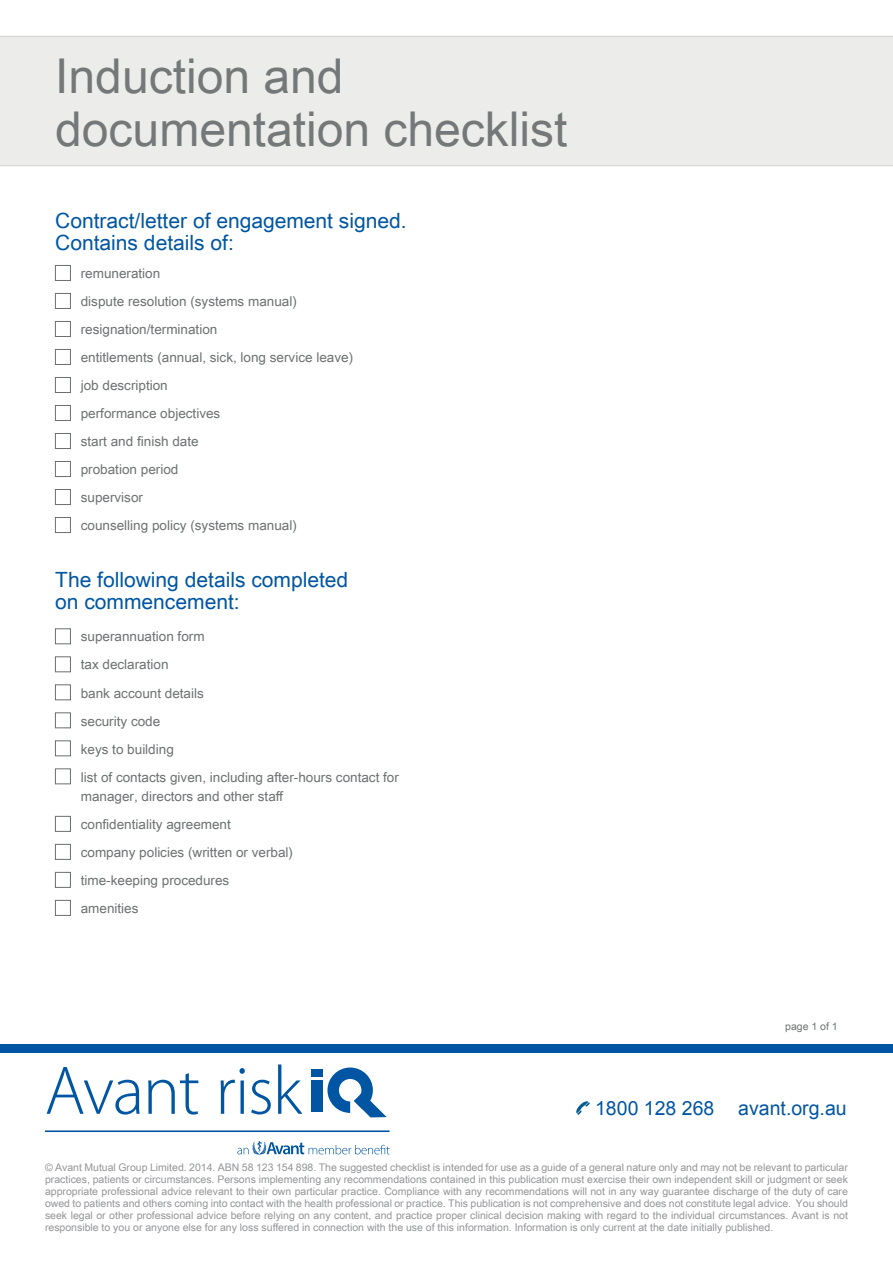
<style>
.page{position:relative;width:893px;height:1263px;background:#fff}
.page>*{position:absolute;margin:0;border:0;box-sizing:border-box;transform-origin:0 0}
.t1{font:48px/52.5px "Arial Unicode MS";color:#757879}
.t2{font:21px/22.5px "Arial Unicode MS";color:#0056a2}
.t3{font:19.5px "Arial";color:#0056a2}
.t4{font:13.5px/28px "Arial Unicode MS";color:#6d7172}
.t5{font:10.5px/12px "Arial Unicode MS";color:#939598;text-align:justify}
.t6{font:10.5px "Arial Unicode MS";color:#6d7172}
</style>
<div class="page">
<svg style="left:576px;top:1101px;width:14px;height:14px"></svg>
<div style="left:55px;top:265px;width:16px;height:16px;border:1px solid #6d6e71"></div>
<div style="left:55px;top:293px;width:16px;height:16px;border:1px solid #6d6e71"></div>
<div style="left:55px;top:321px;width:16px;height:16px;border:1px solid #6d6e71"></div>
<div style="left:55px;top:349px;width:16px;height:16px;border:1px solid #6d6e71"></div>
<div style="left:55px;top:377px;width:16px;height:16px;border:1px solid #6d6e71"></div>
<div style="left:55px;top:405px;width:16px;height:16px;border:1px solid #6d6e71"></div>
<div style="left:55px;top:433px;width:16px;height:16px;border:1px solid #6d6e71"></div>
<div style="left:55px;top:461px;width:16px;height:16px;border:1px solid #6d6e71"></div>
<div style="left:55px;top:489px;width:16px;height:16px;border:1px solid #6d6e71"></div>
<div style="left:55px;top:517px;width:16px;height:16px;border:1px solid #6d6e71"></div>
<div style="left:55px;top:629px;width:16px;height:15px;border:1px solid #6d6e71"></div>
<div style="left:55px;top:657px;width:16px;height:15px;border:1px solid #6d6e71"></div>
<div style="left:55px;top:685px;width:16px;height:15px;border:1px solid #6d6e71"></div>
<div style="left:55px;top:713px;width:16px;height:15px;border:1px solid #6d6e71"></div>
<div style="left:55px;top:741px;width:16px;height:15px;border:1px solid #6d6e71"></div>
<div style="left:55px;top:769px;width:16px;height:15px;border:1px solid #6d6e71"></div>
<div style="left:55px;top:816px;width:16px;height:15px;border:1px solid #6d6e71"></div>
<div style="left:55px;top:844px;width:16px;height:15px;border:1px solid #6d6e71"></div>
<div style="left:55px;top:872px;width:16px;height:15px;border:1px solid #6d6e71"></div>
<div style="left:55px;top:900px;width:16px;height:15px;border:1px solid #6d6e71"></div>
<div style="left:0;top:36px;width:893px;height:130px;background:#ecedeb"></div>
<hr style="left:0;top:165px;width:893px;height:1px;background:#d1d3d4">
<hr style="left:0;top:36px;width:893px;height:1px;background:#d1d3d4">
<div style="left:0;top:1044px;width:893px;height:8px;background:#0056a2"></div>
<hr style="left:45px;top:1130px;width:345px;height:2px;background:#0056a2">
<svg style="left:237px;top:1141px;width:153px;height:13px"></svg>
<svg style="left:47px;top:1067px;width:93px;height:47px"></svg>
<svg style="left:148px;top:1073px;width:50px;height:41px"></svg>
<svg style="left:221px;top:1068px;width:24px;height:46px"></svg>
<svg style="left:251px;top:1080px;width:20px;height:34px"></svg>
<svg style="left:278px;top:1064px;width:24px;height:50px"></svg>
<div style="left:311px;top:1080px;width:12px;height:32px;background:#0056a2"></div>
<div style="left:311px;top:1068px;width:12px;height:8px;background:#0056a2"></div>
<svg style="left:327px;top:1067px;width:60px;height:50px"></svg>
<h1 class="t1" style="left:55px;top:49px;width:514px">Induction and documentation checklist</h1>
<h2 class="t2" style="left:55px;top:208px;width:353px">Contract/letter of engagement signed.<br>Contains details of:</h2>
<p class="t4" style="left:81px;top:259px;width:274px">remuneration<br>dispute resolution (systems manual) resignation/termination<br>entitlements (annual, sick, long service leave) job description<br>performance objectives<br>start and finish date<br>probation period<br>supervisor<br>counselling policy (systems manual)</p>
<h2 class="t2" style="left:55px;top:568px;width:294px">The following details completed on commencement:</h2>
<p class="t4" style="left:81px;top:622px;width:320px">superannuation form<br>tax declaration<br>bank account details<br>security code<br>keys to building<br>list of contacts given, including after-hours contact for</p>
<p class="t4" style="left:81px;top:782px;width:214px">manager, directors and other staff confidentiality agreement<br>company policies (written or verbal) time-keeping procedures<br>amenities</p>
<p class="t6" style="left:785px;top:1019px;width:54px">page 1 of 1</p>
<h3 class="t3" style="left:595px;top:1094px;width:253px">1800 128 268 avant.org.au</h3>
<p class="t5" style="left:45px;top:1161px;width:804px">© Avant Mutual Group Limited. 2014. ABN 58 123 154 898. The suggested checklist is intended for use as a guide of a general nature only and may not be relevant to particular practices, patients or circumstances. Persons implementing any recommendations contained in this publication must exercise their own independent skill or judgment or seek appropriate professional advice relevant to their own particular practice. Compliance with any recommendations will not in any way guarantee discharge of the duty of care owed to patients and others coming into contact with the health professional or practice. This publication is not comprehensive and does not constitute legal advice. You should seek legal or other professional advice before relying on any content, and practice proper clinical decision making with regard to the individual circumstances. Avant is not responsible to you or anyone else for any loss suffered in connection with the use of this information. Information is only current at the date initially published.</p>
</div>
